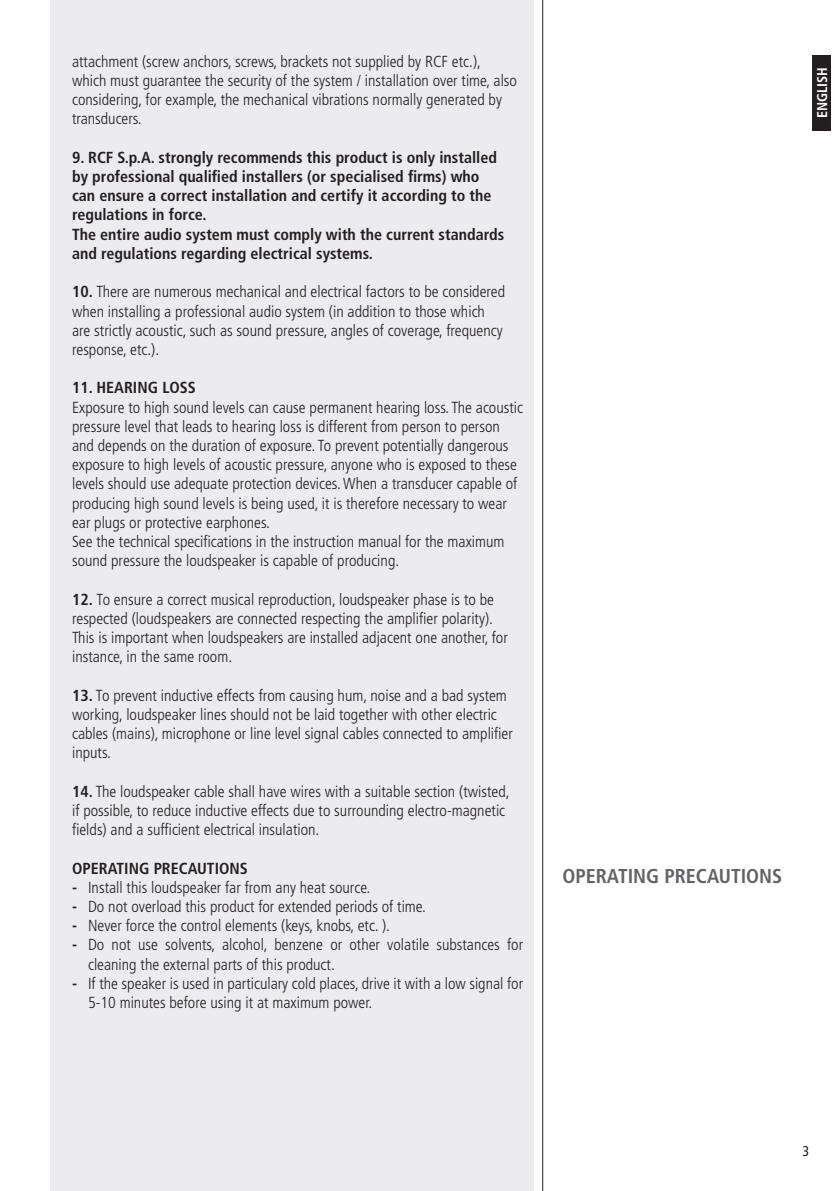
<style>
.page{position:relative;width:840px;height:1191px;background:#fff}
.page>*{position:absolute;margin:0;border:0;box-sizing:border-box;transform-origin:0 0}
.t1{font:700 condensed 20px "Frutiger";color:#636366}
.t2{font:300 condensed 16px/19.2px "Frutiger";color:#231f20}
.t3{font:700 condensed 16px/19.2px "Frutiger";color:#231f20}
.t4{font:700 condensed 14px "Frutiger";color:#fff}
.t5{font:condensed 14px "Frutiger";color:#231f20}
.s1{font-weight:700}
</style>
<div class="page">
<div style="left:51px;top:0;width:482px;height:1191px;background:#ececee"></div>
<hr style="left:542px;top:0;width:1px;height:1191px;background:#231f20">
<div style="left:812px;top:55px;width:18px;height:75px;background:#231f20"></div>
<p class="t2" style="left:72px;top:52px;width:446px">attachment (screw anchors, screws, brackets not supplied by RCF etc.), which must guarantee the security of the system / installation over time, also considering, for example, the mechanical vibrations normally generated by transducers.</p>
<p class="t3" style="left:72px;top:148px;width:433px">9. RCF S.p.A. strongly recommends this product is only installed by professional qualified installers (or specialised firms) who can ensure a correct installation and certify it according to the regulations in force.<br>The entire audio system must comply with the current standards and regulations regarding electrical systems.</p>
<p class="t2" style="left:72px;top:282px;width:434px"><span class="s1">10.</span> There are numerous mechanical and electrical factors to be considered when installing a professional audio system (in addition to those which are strictly acoustic, such as sound pressure, angles of coverage, frequency response, etc.).</p>
<p class="t3" style="left:72px;top:378px;width:125px">11. HEARING LOSS</p>
<p class="t2" style="left:72px;top:397px;width:452px">Exposure to high sound levels can cause permanent hearing loss. The acoustic pressure level that leads to hearing loss is different from person to person and depends on the duration of exposure. To prevent potentially dangerous exposure to high levels of acoustic pressure, anyone who is exposed to these levels should use adequate protection devices. When a transducer capable of producing high sound levels is being used, it is therefore necessary to wear ear plugs or protective earphones.<br>See the technical specifications in the instruction manual for the maximum sound pressure the loudspeaker is capable of producing.</p>
<p class="t2" style="left:72px;top:590px;width:437px"><span class="s1">12.</span> To ensure a correct musical reproduction, loudspeaker phase is to be respected (loudspeakers are connected respecting the amplifier polarity).<br>This is important when loudspeakers are installed adjacent one another, for instance, in the same room.</p>
<p class="t2" style="left:72px;top:686px;width:442px"><span class="s1">13.</span> To prevent inductive effects from causing hum, noise and a bad system working, loudspeaker lines should not be laid together with other electric cables (mains), microphone or line level signal cables connected to amplifier inputs.</p>
<p class="t2" style="left:72px;top:782px;width:439px"><span class="s1">14.</span> The loudspeaker cable shall have wires with a suitable section (twisted, if possible, to reduce inductive effects due to surrounding electro-magnetic fields) and a sufficient electrical insulation.</p>
<p class="t3" style="left:72px;top:858px;width:177px">OPERATING PRECAUTIONS</p>
<p class="t2" style="left:72px;top:878px;width:300px"><span class="s1">-</span> Install this loudspeaker far from any heat source.</p>
<p class="t2" style="left:72px;top:897px;width:355px"><span class="s1">-</span> Do not overload this product for extended periods of time.</p>
<p class="t2" style="left:72px;top:916px;width:319px"><span class="s1">-</span> Never force the control elements (keys, knobs, etc. ).</p>
<p class="t2" style="left:88px;top:935px;width:436px;text-indent:-16px"><span class="s1">-</span> Do not use solvents, alcohol, benzene or other volatile substances for cleaning the external parts of this product.</p>
<p class="t2" style="left:88px;top:974px;width:436px;text-indent:-16px"><span class="s1">-</span> If the speaker is used in particulary cold places, drive it with a low signal for<br>5-10 minutes before using it at maximum power.</p>
<p class="t4" style="left:813px;top:118px;width:53px;rotate:-90deg">ENGLISH</p>
<p class="t1" style="left:562px;top:864px;width:221px">OPERATING PRECAUTIONS</p>
<p class="t5" style="left:802px;top:1142px;width:8px">3</p>
</div>
